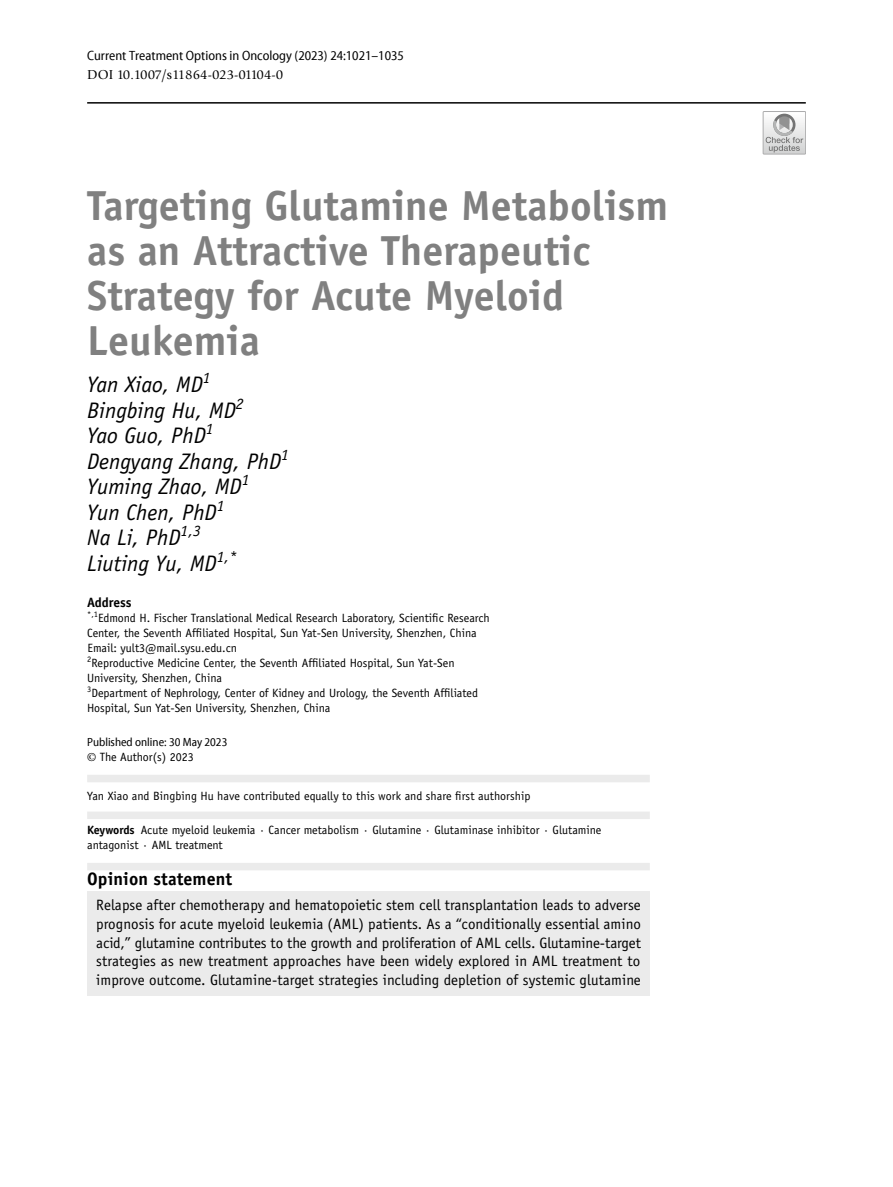
<style>
.page{position:relative;width:893px;height:1187px;background:#fff}
.page>*{position:absolute;margin:0;border:0;box-sizing:border-box;transform-origin:0 0}
.t1{font:700 42px/45px "Officina Sans";color:#808080}
.t2{font:italic 22.5px/25.5px "Officina Sans";color:#000}
.t3{font:700 18px "Officina Sans";letter-spacing:.005em;color:#000}
.t4{font:15px/18.8px "Officina Sans";letter-spacing:.005em;color:#000;text-align:justify}
.t5{font:semi-condensed 13.5px "Myriad Pro Unic";color:#000}
.t6{font:13.5px "Giovanni";color:#000}
.t7{font:700 13.5px "Officina Sans";color:#000}
.t8{font:12px/15px "Officina Sans";color:#000}
.t9{font:semi-condensed 12px "Myriad Pro Unic";color:#000}
.s1{font-family:"STIX Math"}
.s2{font-weight:700}
</style>
<div class="page">
<hr style="left:87px;top:102px;width:719px;height:2px;background:#000">
<div style="left:87px;top:774px;width:563px;height:8px;background:#ebebeb"></div>
<div style="left:87px;top:811px;width:563px;height:8px;background:#ebebeb"></div>
<div style="left:87px;top:862px;width:563px;height:8px;background:#ebebeb"></div>
<div style="left:87px;top:891px;width:563px;height:104px;background:#ebebeb"></div>
<div style="left:763px;top:111px;width:43px;height:43px;border:1px solid #ababac"></div>
<svg style="left:763px;top:112px;width:43px;height:42px"></svg>
<p class="t5" style="left:87px;top:51px;width:318px">Current Treatment Options in Oncology (2023) 24:1021–1035</p>
<p class="t6" style="left:87px;top:67px;width:198px">DOI 10.1007/s11864-023-01104-0</p>
<h1 class="t1" style="left:87px;top:183px;width:582px">Targeting Glutamine Metabolism as an Attractive Therapeutic<br>Strategy for Acute Myeloid<br>Leukemia</h1>
<h2 class="t2" style="left:87px;top:372px;width:203px">Yan Xiao, MD<sup>1<br></sup>Bingbing Hu, MD<sup>2<br></sup>Yao Guo, PhD<sup>1<br></sup>Dengyang Zhang, PhD<sup>1<br></sup>Yuming Zhao, MD<sup>1<br></sup>Yun Chen, PhD<sup>1<br></sup>Na Li, PhD<sup>1,3<br></sup>Liuting Yu, MD<sup>1,*</sup></h2>
<p class="t7" style="left:87px;top:593px;width:46px">Address</p>
<p class="t8" style="left:87px;top:610px;width:404px"><sup>*,1</sup>Edmond H. Fischer Translational Medical Research Laboratory, Scientific Research Center, the Seventh Affiliated Hospital, Sun Yat-Sen University, Shenzhen, China Email: yult3@mail.sysu.edu.cn<br><sup>2</sup>Reproductive Medicine Center, the Seventh Affiliated Hospital, Sun Yat-Sen University, Shenzhen, China<br><sup>3</sup>Department of Nephrology, Center of Kidney and Urology, the Seventh Affiliated Hospital, Sun Yat-Sen University, Shenzhen, China</p>
<p class="t8" style="left:87px;top:749px;width:108px"><span class="s1">©</span> The Author(s) 2023</p>
<p class="t8" style="left:87px;top:788px;width:445px">Yan Xiao and Bingbing Hu have contributed equally to this work and share first authorship</p>
<p class="t8" style="left:87px;top:822px;width:516px"><span class="s2">Keywords</span> Acute myeloid leukemia · Cancer metabolism · Glutamine · Glutaminase inhibitor · Glutamine antagonist · AML treatment</p>
<h3 class="t3" style="left:87px;top:868px;width:147px">Opinion statement</h3>
<p class="t4" style="left:96px;top:895px;width:546px">Relapse after chemotherapy and hematopoietic stem cell transplantation leads to adverse prognosis for acute myeloid leukemia (AML) patients. As a “conditionally essential amino acid,” glutamine contributes to the growth and proliferation of AML cells. Glutamine-target strategies as new treatment approaches have been widely explored in AML treatment to improve outcome. Glutamine-target strategies including depletion of systemic glutamine</p>
<p class="t9" style="left:87px;top:737px;width:142px">Published online: 30 May 2023</p>
</div>
